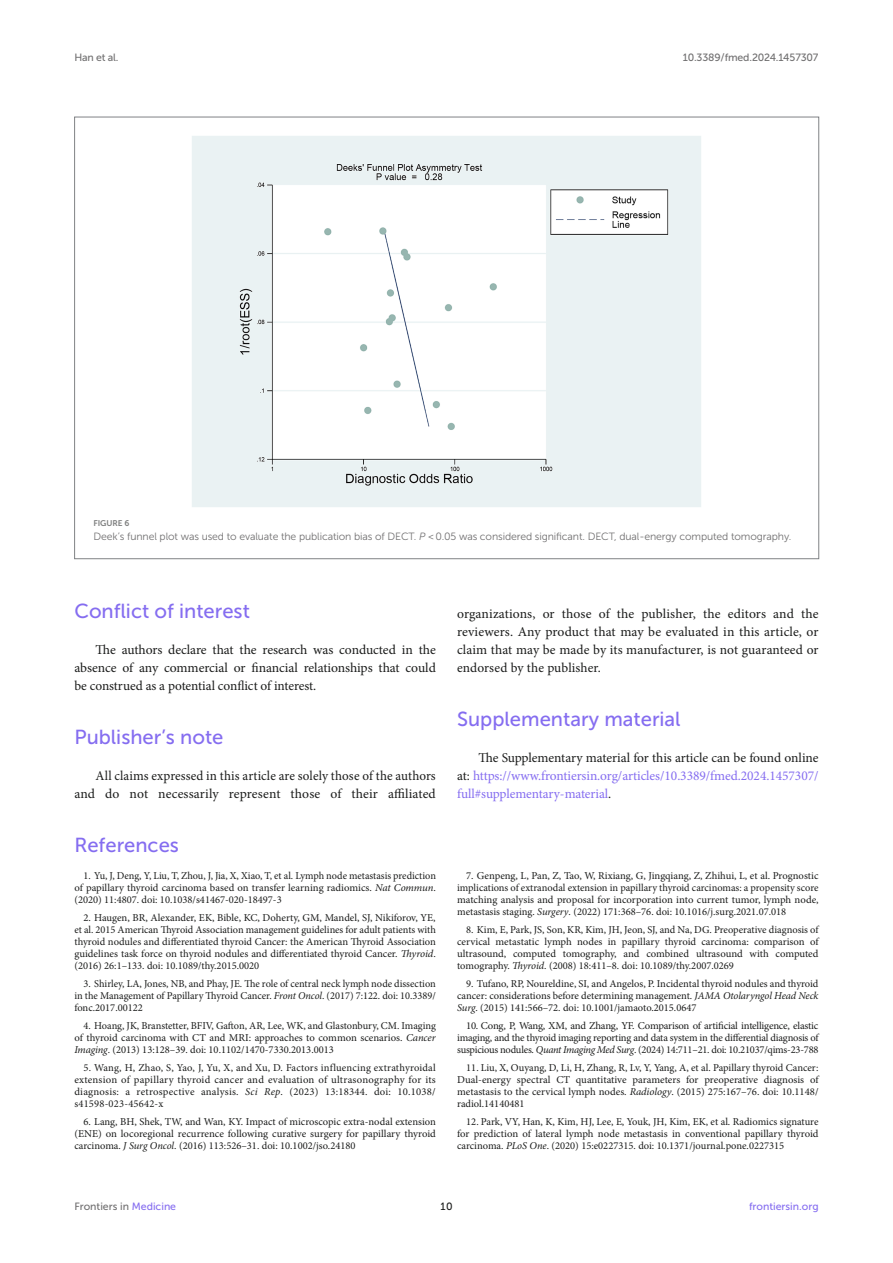
<style>
.page{position:relative;width:893px;height:1263px;background:#fff}
.page>*{position:absolute;margin:0;border:0;box-sizing:border-box;transform-origin:0 0}
.HEAD_1{font:20.25px "Museo Sans 500";color:#856df0}
.REF_HD{font:20.25px "Museo Sans 500";color:#856df0}
.TEXT_FLUSH{font:13.5px/18px "Minion Pro";letter-spacing:.005em;color:#1b1c1b;text-align:justify}
.TEXT_FLUSH-2{font:13.5px/18px "Minion Pro";letter-spacing:-.005em;color:#856df0;text-align:justify}
.REF_00{font:10.5px/12px "Minion Pro";color:#1b1c1b;text-align:justify}
.FIG_LEG{font:10.5px "Museo Sans 300";letter-spacing:-.01em;color:#706f70}
.t1{font:10.5px "Museo Sans 500";letter-spacing:-.015em;color:#706f70}
.t2{font:10.5px "Museo Sans 500";color:#856df0}
.t3{font:10.5px "Museo Sans 500";color:#1b1c1b}
.FIG_HD{font:8.25px "Museo Sans 700";letter-spacing:-.01em;color:#7e7f7f}
.s1{font-style:italic}
.s2{color:#1b1c1b}
.s3{color:#856df0}
</style>
<div class="page">
<img style="left:192px;top:136px;width:509px;height:371px">
<p class="t1" style="left:74px;top:51px;width:46px">Han et al.</p>
<p class="t1" style="left:683px;top:51px;width:137px">10.3389/fmed.2024.1457307</p>
<p class="FIG_HD" style="left:94px;top:519px;width:37px">FIGURE 6</p>
<p class="FIG_LEG" style="left:94px;top:530px;width:699px">Deek’s funnel plot was used to evaluate the publication bias of DECT. <span class="s1">P</span> &lt; 0.05 was considered significant. DECT, dual-energy computed tomography.</p>
<p class="HEAD_1" style="left:74px;top:600px;width:177px">Conflict of interest</p>
<p class="TEXT_FLUSH" style="left:74px;top:641px;width:363px;text-indent:21px">The authors declare that the research was conducted in the absence of any commercial or financial relationships that could be construed as a potential conflict of interest.</p>
<p class="HEAD_1" style="left:74px;top:726px;width:151px">Publisher’s note</p>
<p class="TEXT_FLUSH" style="left:74px;top:767px;width:363px;text-align:right">All claims expressed in this article are solely those of the authors and do not necessarily represent those of their affiliated</p>
<p class="REF_HD" style="left:74px;top:834px;width:106px">References</p>
<p class="REF_00" style="left:74px;top:870px;width:363px;text-indent:9px">1. Yu, J, Deng, Y, Liu, T, Zhou, J, Jia, X, Xiao, T, et al. Lymph node metastasis prediction of papillary thyroid carcinoma based on transfer learning radiomics. <span class="s1">Nat Commun</span>. (2020) 11:4807. doi: 10.1038/s41467-020-18497-3</p>
<p class="REF_00" style="left:74px;top:912px;width:363px;text-indent:9px">2. Haugen, BR, Alexander, EK, Bible, KC, Doherty, GM, Mandel, SJ, Nikiforov, YE, et al. 2015 American Thyroid Association management guidelines for adult patients with thyroid nodules and differentiated thyroid Cancer: the American Thyroid Association guidelines task force on thyroid nodules and differentiated thyroid Cancer. <span class="s1">Thyroid</span>. (2016) 26:1–133. doi: 10.1089/thy.2015.0020</p>
<p class="REF_00" style="left:74px;top:978px;width:363px;text-indent:9px">3. Shirley, LA, Jones, NB, and Phay, JE. The role of central neck lymph node dissection in the Management of Papillary Thyroid Cancer. <span class="s1">Front Oncol</span>. (2017) 7:122. doi: 10.3389/ fonc.2017.00122</p>
<p class="REF_00" style="left:74px;top:1020px;width:363px;text-indent:9px">4. Hoang, JK, Branstetter, BFIV, Gafton, AR, Lee, WK, and Glastonbury, CM. Imaging of thyroid carcinoma with CT and MRI: approaches to common scenarios. <span class="s1">Cancer Imaging</span>. (2013) 13:128–39. doi: 10.1102/1470-7330.2013.0013</p>
<p class="REF_00" style="left:74px;top:1062px;width:363px;text-indent:9px">5. Wang, H, Zhao, S, Yao, J, Yu, X, and Xu, D. Factors influencing extrathyroidal extension of papillary thyroid cancer and evaluation of ultrasonography for its diagnosis: a retrospective analysis. <span class="s1">Sci Rep</span>. (2023) 13:18344. doi: 10.1038/ s41598-023-45642-x</p>
<p class="REF_00" style="left:74px;top:1116px;width:363px;text-indent:9px">6. Lang, BH, Shek, TW, and Wan, KY. Impact of microscopic extra-nodal extension (ENE) on locoregional recurrence following curative surgery for papillary thyroid carcinoma. <span class="s1">J Surg Oncol</span>. (2016) 113:526–31. doi: 10.1002/jso.24180</p>
<p class="TEXT_FLUSH" style="left:457px;top:605px;width:363px">organizations, or those of the publisher, the editors and the reviewers. Any product that may be evaluated in this article, or claim that may be made by its manufacturer, is not guaranteed or endorsed by the publisher.</p>
<p class="HEAD_1" style="left:457px;top:708px;width:225px">Supplementary material</p>
<p class="TEXT_FLUSH-2" style="left:457px;top:749px;width:363px;text-indent:21px"><span class="s2">The Supplementary material for this article can be found online at:</span> https://www.frontiersin.org/articles/10.3389/fmed.2024.1457307/ full#supplementary-material<span class="s2">.</span></p>
<p class="REF_00" style="left:457px;top:870px;width:363px;text-indent:9px">7. Genpeng, L, Pan, Z, Tao, W, Rixiang, G, Jingqiang, Z, Zhihui, L, et al. Prognostic implications of extranodal extension in papillary thyroid carcinomas: a propensity score matching analysis and proposal for incorporation into current tumor, lymph node, metastasis staging. <span class="s1">Surgery</span>. (2022) 171:368–76. doi: 10.1016/j.surg.2021.07.018</p>
<p class="REF_00" style="left:457px;top:924px;width:363px;text-indent:9px">8. Kim, E, Park, JS, Son, KR, Kim, JH, Jeon, SJ, and Na, DG. Preoperative diagnosis of cervical metastatic lymph nodes in papillary thyroid carcinoma: comparison of ultrasound, computed tomography, and combined ultrasound with computed tomography. <span class="s1">Thyroid</span>. (2008) 18:411–8. doi: 10.1089/thy.2007.0269</p>
<p class="REF_00" style="left:457px;top:978px;width:363px;text-indent:9px">9. Tufano, RP, Noureldine, SI, and Angelos, P. Incidental thyroid nodules and thyroid cancer: considerations before determining management. <span class="s1">JAMA Otolaryngol Head Neck Surg</span>. (2015) 141:566–72. doi: 10.1001/jamaoto.2015.0647</p>
<p class="REF_00" style="left:457px;top:1020px;width:363px;text-indent:9px">10. Cong, P, Wang, XM, and Zhang, YF. Comparison of artificial intelligence, elastic imaging, and the thyroid imaging reporting and data system in the differential diagnosis of suspicious nodules. <span class="s1">Quant Imaging Med Surg</span>. (2024) 14:711–21. doi: 10.21037/qims-23-788</p>
<p class="REF_00" style="left:457px;top:1062px;width:363px;text-indent:9px">11. Liu, X, Ouyang, D, Li, H, Zhang, R, Lv, Y, Yang, A, et al. Papillary thyroid Cancer:<br>Dual-energy spectral CT quantitative parameters for preoperative diagnosis of metastasis to the cervical lymph nodes. <span class="s1">Radiology</span>. (2015) 275:167–76. doi: 10.1148/ radiol.14140481</p>
<p class="REF_00" style="left:457px;top:1116px;width:363px;text-indent:9px">12. Park, VY, Han, K, Kim, HJ, Lee, E, Youk, JH, Kim, EK, et al. Radiomics signature for prediction of lateral lymph node metastasis in conventional papillary thyroid carcinoma. <span class="s1">PLoS One</span>. (2020) 15:e0227315. doi: 10.1371/journal.pone.0227315</p>
<p class="t1" style="left:74px;top:1200px;width:103px">Frontiers in <span class="s3">Medicine</span></p>
<p class="t3" style="left:440px;top:1200px;width:14px">10</p>
<p class="t2" style="left:749px;top:1200px;width:71px">frontiersin.org</p>
</div>
